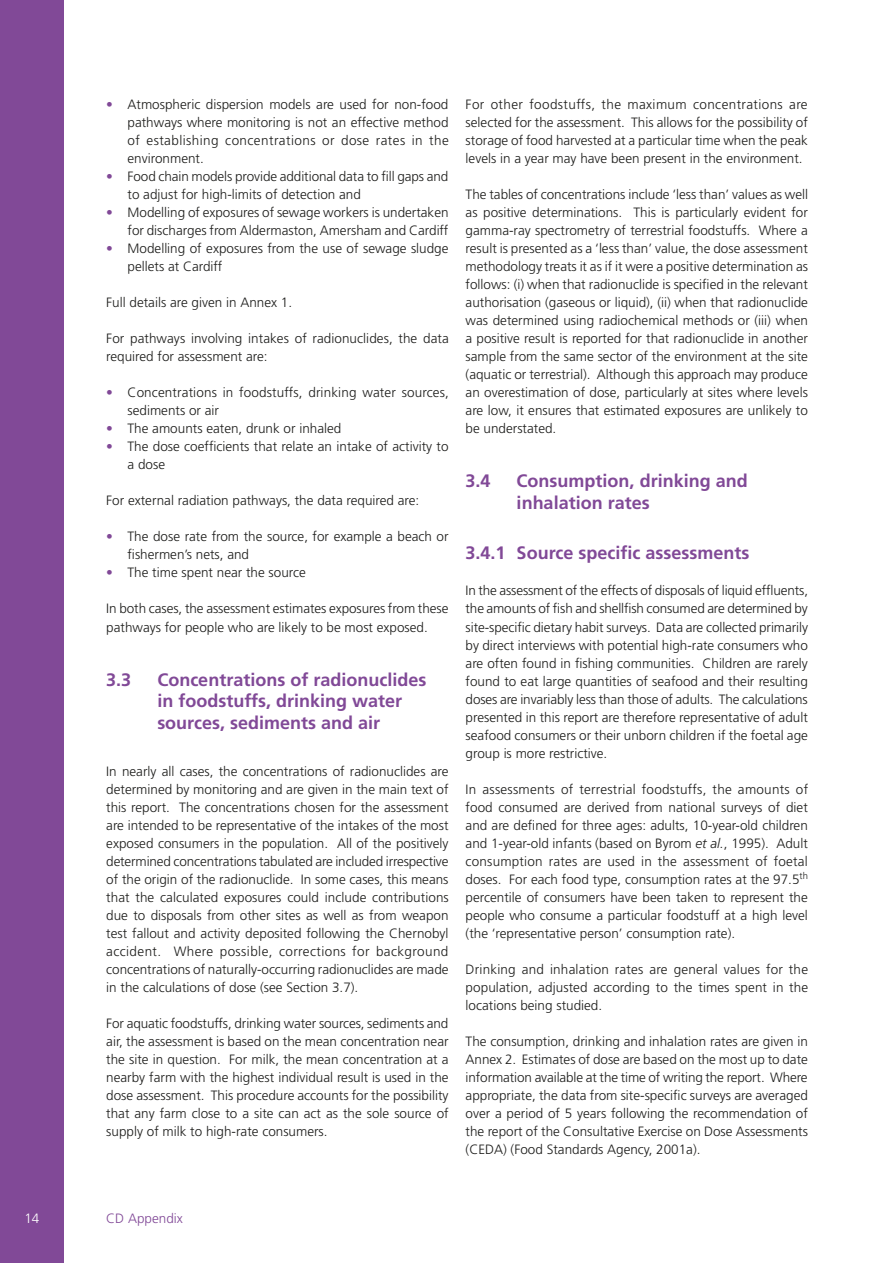
<style>
.page{position:relative;width:893px;height:1263px;background:#fff}
.page>*{position:absolute;margin:0;border:0;box-sizing:border-box;transform-origin:0 0}
.head_1_1{font:700 18px/21.6px "Frutiger";color:#814997}
.head_1_1_1{font:700 18px "Frutiger";color:#814997}
.body_text{font:300 13.5px/18px "Frutiger";color:#1d1d1b;text-align:justify}
.body_text-bullets{font:300 13.5px/18px "Frutiger";color:#1d1d1b}
.body_text-bullets_l{font:300 13.5px/18px "Frutiger";color:#1d1d1b}
.t1{font:300 13.5px "Frutiger";color:#814997}
.t2{font:300 13.5px "Frutiger";color:#fff}
.s1{font-weight:400;color:#814997}
.s2{font-style:italic}
</style>
<div class="page">
<div style="left:0;top:0;width:64px;height:1263px;background:#814997"></div>
<p class="body_text-bullets" style="left:128px;top:96px;width:323px;text-align:justify;text-indent:-21px"><span class="s1">•</span> Atmospheric dispersion models are used for non-food pathways where monitoring is not an effective method of establishing concentrations or dose rates in the environment.</p>
<p class="body_text-bullets" style="left:128px;top:168px;width:322px;text-indent:-21px"><span class="s1">•</span> Food chain models provide additional data to fill gaps and to adjust for high-limits of detection and</p>
<p class="body_text-bullets" style="left:106px;top:204px;width:344px;text-align:right"><span class="s1">•</span> Modelling of exposures of sewage workers is undertaken for discharges from Aldermaston, Amersham and Cardiff</p>
<p class="body_text-bullets_l" style="left:128px;top:240px;width:322px;text-indent:-21px"><span class="s1">•</span> Modelling of exposures from the use of sewage sludge pellets at Cardiff</p>
<p class="body_text" style="left:106px;top:294px;width:187px">Full details are given in Annex 1.</p>
<p class="body_text" style="left:106px;top:330px;width:344px">For pathways involving intakes of radionuclides, the data required for assessment are:</p>
<p class="body_text-bullets" style="left:128px;top:384px;width:323px;text-indent:-21px"><span class="s1">•</span> Concentrations in foodstuffs, drinking water sources, sediments or air</p>
<p class="body_text-bullets" style="left:106px;top:420px;width:237px"><span class="s1">•</span> The amounts eaten, drunk or inhaled</p>
<p class="body_text-bullets_l" style="left:128px;top:438px;width:322px;text-indent:-21px"><span class="s1">•</span> The dose coefficients that relate an intake of activity to a dose</p>
<p class="body_text" style="left:106px;top:492px;width:315px">For external radiation pathways, the data required are:</p>
<p class="body_text-bullets" style="left:128px;top:528px;width:323px;text-indent:-21px"><span class="s1">•</span> The dose rate from the source, for example a beach or fishermen’s nets, and</p>
<p class="body_text-bullets_l" style="left:106px;top:564px;width:201px"><span class="s1">•</span> The time spent near the source</p>
<p class="body_text" style="left:106px;top:600px;width:344px">In both cases, the assessment estimates exposures from these pathways for people who are likely to be most exposed.</p>
<p class="head_1_1" style="left:106px;top:668px;width:27px">3.3</p>
<p class="head_1_1" style="left:157px;top:668px;width:271px">Concentrations of radionuclides in foodstuffs, drinking water sources, sediments and air</p>
<p class="body_text" style="left:106px;top:762px;width:344px">In nearly all cases, the concentrations of radionuclides are determined by monitoring and are given in the main text of this report. The concentrations chosen for the assessment are intended to be representative of the intakes of the most exposed consumers in the population. All of the positively determined concentrations tabulated are included irrespective of the origin of the radionuclide. In some cases, this means that the calculated exposures could include contributions due to disposals from other sites as well as from weapon test fallout and activity deposited following the Chernobyl accident. Where possible, corrections for background concentrations of naturally-occurring radionuclides are made in the calculations of dose (see Section 3.7).</p>
<p class="body_text" style="left:106px;top:1014px;width:344px">For aquatic foodstuffs, drinking water sources, sediments and air, the assessment is based on the mean concentration near the site in question. For milk, the mean concentration at a nearby farm with the highest individual result is used in the dose assessment. This procedure accounts for the possibility that any farm close to a site can act as the sole source of supply of milk to high-rate consumers.</p>
<p class="body_text" style="left:466px;top:96px;width:344px">For other foodstuffs, the maximum concentrations are selected for the assessment. This allows for the possibility of storage of food harvested at a particular time when the peak levels in a year may have been present in the environment.</p>
<p class="body_text" style="left:466px;top:186px;width:344px">The tables of concentrations include ‘less than’ values as well as positive determinations. This is particularly evident for gamma-ray spectrometry of terrestrial foodstuffs. Where a result is presented as a ‘less than’ value, the dose assessment methodology treats it as if it were a positive determination as follows: (i) when that radionuclide is specified in the relevant authorisation (gaseous or liquid), (ii) when that radionuclide was determined using radiochemical methods or (iii) when a positive result is reported for that radionuclide in another sample from the same sector of the environment at the site (aquatic or terrestrial). Although this approach may produce an overestimation of dose, particularly at sites where levels are low, it ensures that estimated exposures are unlikely to be understated.</p>
<p class="head_1_1" style="left:466px;top:470px;width:27px">3.4</p>
<p class="head_1_1" style="left:517px;top:470px;width:233px">Consumption, drinking and inhalation rates</p>
<p class="head_1_1_1" style="left:466px;top:543px;width:285px">3.4.1 Source specific assessments</p>
<p class="body_text" style="left:466px;top:582px;width:344px">In the assessment of the effects of disposals of liquid effluents, the amounts of fish and shellfish consumed are determined by site-specific dietary habit surveys. Data are collected primarily by direct interviews with potential high-rate consumers who are often found in fishing communities. Children are rarely found to eat large quantities of seafood and their resulting doses are invariably less than those of adults. The calculations presented in this report are therefore representative of adult seafood consumers or their unborn children if the foetal age group is more restrictive.</p>
<p class="body_text" style="left:466px;top:780px;width:344px">In assessments of terrestrial foodstuffs, the amounts of food consumed are derived from national surveys of diet and are defined for three ages: adults, 10-year-old children and 1-year-old infants (based on Byrom <span class="s2">et al.</span>, 1995). Adult consumption rates are used in the assessment of foetal doses. For each food type, consumption rates at the 97.5<sup>th </sup>percentile of consumers have been taken to represent the people who consume a particular foodstuff at a high level (the ‘representative person’ consumption rate).</p>
<p class="body_text" style="left:466px;top:960px;width:344px">Drinking and inhalation rates are general values for the population, adjusted according to the times spent in the locations being studied.</p>
<p class="body_text" style="left:466px;top:1032px;width:344px">The consumption, drinking and inhalation rates are given in Annex 2. Estimates of dose are based on the most up to date information available at the time of writing the report. Where appropriate, the data from site-specific surveys are averaged over a period of 5 years following the recommendation of the report of the Consultative Exercise on Dose Assessments (CEDA) (Food Standards Agency, 2001a).</p>
<p class="t2" style="left:24px;top:1210px;width:17px">14</p>
<p class="t1" style="left:106px;top:1210px;width:78px">CD Appendix</p>
</div>
